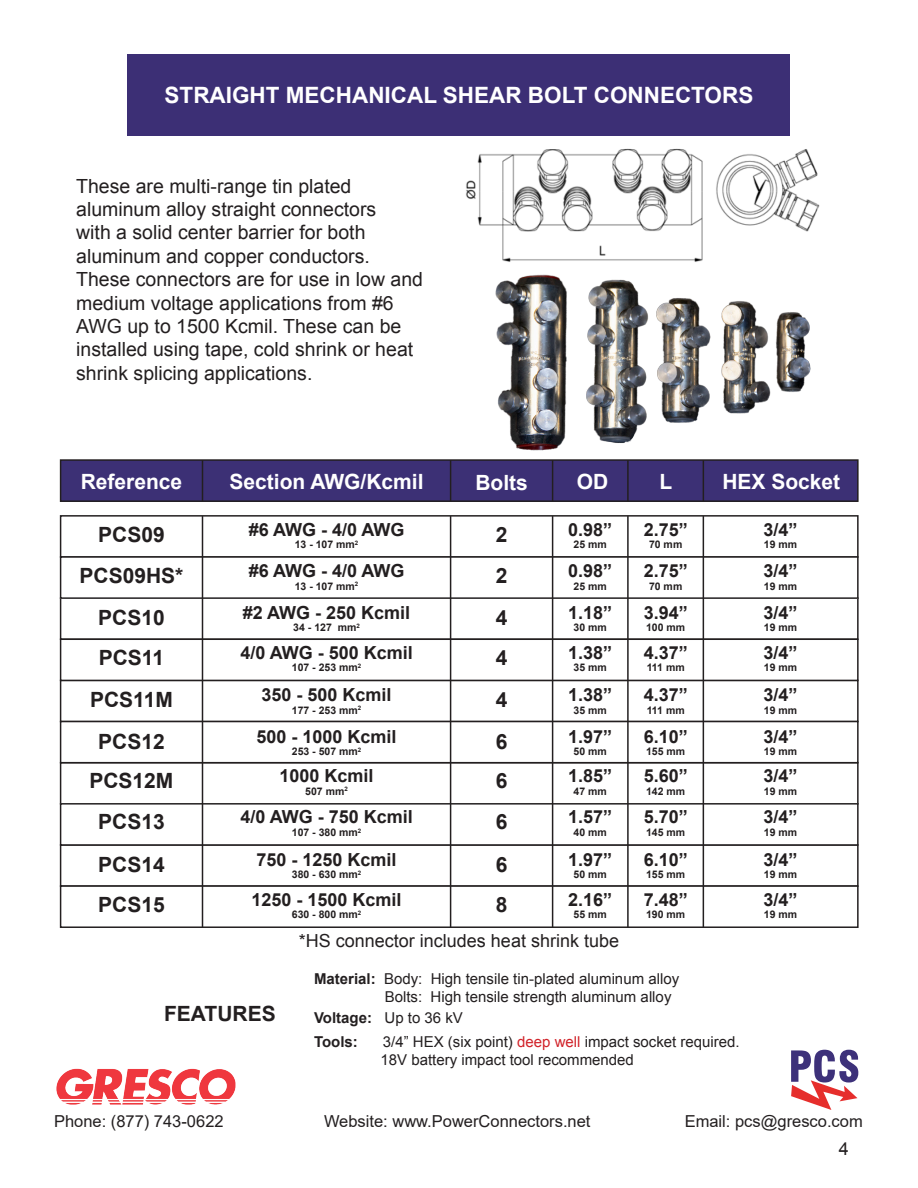
<style>
.page{position:relative;width:918px;height:1188px;background:#fff}
.page>*{position:absolute;margin:0;border:0;box-sizing:border-box;transform-origin:0 0}
.t1{font:700 22.5px "Arial";color:#fff}
.t2{font:700 21px "Arial";color:#231f20}
.t3{font:700 21px "Arial";color:#fff}
.t4{font:700 21px "Arial";color:#fff}
.t5{font:19.5px/23.4px "Arial";color:#231f20}
.t6{font:700 18px "Arial";color:#231f20}
.t7{font:18px "Arial";color:#231f20}
.t8{font:16.5px "Arial";color:#231f20}
.t9{font:15px "Arial";color:#231f20}
.t10{font:700 15px "Arial";color:#231f20}
.t11{font:700 10.5px "Arial";color:#231f20}
.s1{font-style:inherit}
.s2{font-weight:700}
.s3{font-weight:400}
.s4{color:#d1232a}
</style>
<div class="page">
<svg style="left:791px;top:1050px;width:67px;height:60px"></svg>
<img style="left:56px;top:1068px;width:180px;height:37px">
<div style="left:128px;top:54px;width:662px;height:81px;background:#3c2f75"></div>
<img style="left:466px;top:148px;width:354px;height:114px">
<div style="left:61px;top:460px;width:797px;height:41px;background:#3c3075"></div>
<div style="left:60px;top:459px;width:799px;height:43px;border:2px solid #231f20"></div>
<div style="left:60px;top:515px;width:799px;height:43px;border:2px solid #231f20"></div>
<div style="left:60px;top:597px;width:799px;height:43px;border:2px solid #231f20"></div>
<div style="left:60px;top:556px;width:799px;height:43px;border:2px solid #231f20"></div>
<div style="left:60px;top:639px;width:799px;height:42px;border:2px solid #231f20"></div>
<div style="left:60px;top:803px;width:799px;height:43px;border:2px solid #231f20"></div>
<div style="left:60px;top:721px;width:799px;height:42px;border:2px solid #231f20"></div>
<div style="left:60px;top:885px;width:799px;height:43px;border:2px solid #231f20"></div>
<hr style="left:202px;top:516px;width:1px;height:411px;background:#231f20">
<hr style="left:450px;top:516px;width:1px;height:411px;background:#231f20">
<hr style="left:552px;top:516px;width:1px;height:411px;background:#231f20">
<hr style="left:627px;top:516px;width:2px;height:411px;background:#231f20">
<hr style="left:703px;top:516px;width:1px;height:411px;background:#231f20">
<img style="left:487px;top:274px;width:340px;height:190px">
<hr style="left:202px;top:460px;width:1px;height:41px;background:#231f20">
<hr style="left:450px;top:460px;width:1px;height:41px;background:#231f20">
<hr style="left:552px;top:460px;width:1px;height:41px;background:#231f20">
<hr style="left:627px;top:460px;width:2px;height:41px;background:#231f20">
<hr style="left:703px;top:460px;width:1px;height:41px;background:#231f20">
<p class="t1" style="left:165px;top:79px;width:590px">STRAIGHT MECHANICAL SHEAR BOLT CONNECTORS</p>
<p class="t5" style="left:76px;top:174px;width:348px">These are multi-range tin plated aluminum alloy straight connectors<br>with a solid center barrier for both aluminum and copper conductors.<br>These connectors are for use in low and medium voltage applications from #6<br>AWG up to 1500 Kcmil. These can be installed using tape, cold shrink or heat shrink splicing applications.</p>
<p class="t3" style="left:229px;top:467px;width:196px">Section AWG/Kcmil</p>
<p class="t3" style="left:475px;top:467px;width:54px">Bolts</p>
<p class="t4" style="left:577px;top:468px;width:33px">O<span class="s1">D</span></p>
<p class="t3" style="left:659px;top:467px;width:14px">L</p>
<p class="t3" style="left:722px;top:467px;width:119px">HEX Socket</p>
<p class="t3" style="left:81px;top:467px;width:103px">Reference</p>
<p class="t2" style="left:98px;top:519px;width:68px">PCS09</p>
<p class="t6" style="left:249px;top:517px;width:157px">#6 AWG - 4/0 AWG</p>
<p class="t11" style="left:295px;top:537px;width:65px">13 - 107 mm<sup>2</sup></p>
<p class="t6" style="left:764px;top:517px;width:36px">3/4”</p>
<p class="t11" style="left:764px;top:537px;width:35px">19 mm</p>
<p class="t6" style="left:568px;top:517px;width:46px">0.98”</p>
<p class="t11" style="left:574px;top:537px;width:35px">25 mm</p>
<p class="t6" style="left:644px;top:517px;width:46px">2.75”</p>
<p class="t11" style="left:649px;top:537px;width:35px">70 mm</p>
<p class="t2" style="left:496px;top:519px;width:13px">2</p>
<p class="t2" style="left:80px;top:561px;width:105px">PCS09HS*</p>
<p class="t6" style="left:249px;top:558px;width:157px">#6 AWG - 4/0 AWG</p>
<p class="t11" style="left:295px;top:579px;width:65px">13 - 107 mm<sup>2</sup></p>
<p class="t2" style="left:496px;top:561px;width:13px">2</p>
<p class="t6" style="left:568px;top:558px;width:46px">0.98”</p>
<p class="t11" style="left:574px;top:579px;width:35px">25 mm</p>
<p class="t6" style="left:644px;top:558px;width:46px">2.75”</p>
<p class="t11" style="left:649px;top:579px;width:35px">70 mm</p>
<p class="t6" style="left:764px;top:558px;width:36px">3/4”</p>
<p class="t11" style="left:764px;top:579px;width:35px">19 mm</p>
<p class="t2" style="left:98px;top:603px;width:68px">PCS10</p>
<p class="t6" style="left:243px;top:600px;width:169px">#2 AWG - 250 Kcmil</p>
<p class="t11" style="left:293px;top:620px;width:68px">34 - 127 mm<sup>2</sup></p>
<p class="t2" style="left:496px;top:603px;width:13px">4</p>
<p class="t6" style="left:568px;top:600px;width:46px">1.18”</p>
<p class="t11" style="left:574px;top:620px;width:35px">30 mm</p>
<p class="t6" style="left:644px;top:600px;width:46px">3.94”</p>
<p class="t11" style="left:646px;top:620px;width:41px">100 mm</p>
<p class="t6" style="left:764px;top:600px;width:36px">3/4”</p>
<p class="t11" style="left:764px;top:620px;width:35px">19 mm</p>
<p class="t2" style="left:99px;top:643px;width:67px">PCS11</p>
<p class="t6" style="left:240px;top:640px;width:174px">4/0 AWG - 500 Kcmil</p>
<p class="t11" style="left:292px;top:660px;width:71px">107 - 253 mm<sup>2</sup></p>
<p class="t2" style="left:496px;top:643px;width:13px">4</p>
<p class="t6" style="left:568px;top:640px;width:46px">1.38”</p>
<p class="t11" style="left:574px;top:660px;width:35px">35 mm</p>
<p class="t6" style="left:644px;top:640px;width:46px">4.37”</p>
<p class="t11" style="left:647px;top:660px;width:39px">111 mm</p>
<p class="t6" style="left:764px;top:640px;width:36px">3/4”</p>
<p class="t11" style="left:764px;top:660px;width:35px">19 mm</p>
<p class="t2" style="left:90px;top:685px;width:84px">PCS11M</p>
<p class="t6" style="left:262px;top:682px;width:132px">350 - 500 Kcmil</p>
<p class="t11" style="left:292px;top:703px;width:71px">177 - 253 mm<sup>2</sup></p>
<p class="t2" style="left:496px;top:685px;width:13px">4</p>
<p class="t6" style="left:568px;top:682px;width:46px">1.38”</p>
<p class="t11" style="left:574px;top:703px;width:35px">35 mm</p>
<p class="t6" style="left:644px;top:682px;width:46px">4.37”</p>
<p class="t11" style="left:647px;top:703px;width:39px">111 mm</p>
<p class="t6" style="left:764px;top:682px;width:36px">3/4”</p>
<p class="t11" style="left:764px;top:703px;width:35px">19 mm</p>
<p class="t2" style="left:98px;top:726px;width:68px">PCS12</p>
<p class="t6" style="left:257px;top:724px;width:142px">500 - 1000 Kcmil</p>
<p class="t11" style="left:292px;top:744px;width:71px">253 - 507 mm<sup>2</sup></p>
<p class="t2" style="left:496px;top:726px;width:13px">6</p>
<p class="t6" style="left:568px;top:724px;width:46px">1.97”</p>
<p class="t11" style="left:574px;top:744px;width:35px">50 mm</p>
<p class="t6" style="left:644px;top:724px;width:46px">6.10”</p>
<p class="t11" style="left:646px;top:744px;width:41px">155 mm</p>
<p class="t6" style="left:764px;top:724px;width:36px">3/4”</p>
<p class="t11" style="left:764px;top:744px;width:35px">19 mm</p>
<p class="t2" style="left:89px;top:766px;width:86px">PCS12M</p>
<p class="t6" style="left:280px;top:763px;width:96px">1000 Kcmil</p>
<p class="t11" style="left:305px;top:783px;width:44px">507 mm<sup>2</sup></p>
<p class="t2" style="left:496px;top:766px;width:13px">6</p>
<p class="t6" style="left:568px;top:763px;width:46px">1.85”</p>
<p class="t11" style="left:574px;top:783px;width:35px">47 mm</p>
<p class="t6" style="left:644px;top:763px;width:46px">5.60”</p>
<p class="t11" style="left:646px;top:783px;width:41px">142 mm</p>
<p class="t6" style="left:764px;top:763px;width:36px">3/4”</p>
<p class="t11" style="left:764px;top:783px;width:35px">19 mm</p>
<p class="t2" style="left:98px;top:807px;width:68px">PCS13</p>
<p class="t6" style="left:240px;top:804px;width:174px">4/0 AWG - 750 Kcmil</p>
<p class="t11" style="left:292px;top:825px;width:71px">107 - 380 mm<sup>2</sup></p>
<p class="t2" style="left:496px;top:807px;width:13px">6</p>
<p class="t6" style="left:568px;top:804px;width:46px">1.57”</p>
<p class="t11" style="left:574px;top:825px;width:35px">40 mm</p>
<p class="t6" style="left:644px;top:804px;width:46px">5.70”</p>
<p class="t11" style="left:646px;top:825px;width:41px">145 mm</p>
<p class="t6" style="left:764px;top:804px;width:36px">3/4”</p>
<p class="t11" style="left:764px;top:825px;width:35px">19 mm</p>
<p class="t2" style="left:98px;top:849px;width:68px">PCS14</p>
<p class="t6" style="left:257px;top:847px;width:142px">750 - 1250 Kcmil</p>
<p class="t11" style="left:292px;top:867px;width:71px">380 - 630 mm<sup>2</sup></p>
<p class="t2" style="left:496px;top:849px;width:13px">6</p>
<p class="t6" style="left:568px;top:847px;width:46px">1.97”</p>
<p class="t11" style="left:574px;top:867px;width:35px">50 mm</p>
<p class="t6" style="left:644px;top:847px;width:46px">6.10”</p>
<p class="t11" style="left:646px;top:867px;width:41px">155 mm</p>
<p class="t6" style="left:764px;top:847px;width:36px">3/4”</p>
<p class="t11" style="left:764px;top:867px;width:35px">19 mm</p>
<p class="t2" style="left:98px;top:889px;width:68px">PCS15</p>
<p class="t6" style="left:252px;top:887px;width:152px">1250 - 1500 Kcmil</p>
<p class="t11" style="left:292px;top:907px;width:71px">630 - 800 mm<sup>2</sup></p>
<p class="t2" style="left:496px;top:889px;width:13px">8</p>
<p class="t6" style="left:568px;top:887px;width:46px">2.16”</p>
<p class="t11" style="left:574px;top:907px;width:35px">55 mm</p>
<p class="t6" style="left:644px;top:887px;width:46px">7.48”</p>
<p class="t11" style="left:646px;top:907px;width:41px">190 mm</p>
<p class="t6" style="left:764px;top:887px;width:36px">3/4”</p>
<p class="t11" style="left:764px;top:907px;width:35px">19 mm</p>
<p class="t7" style="left:299px;top:928px;width:322px">*HS connector includes heat shrink tube</p>
<p class="t2" style="left:164px;top:998px;width:113px">FEATURES</p>
<p class="t9" style="left:314px;top:969px;width:367px"><span class="s2">Material:</span> Body: High tensile tin-plated aluminum alloy</p>
<p class="t9" style="left:385px;top:987px;width:288px">Bolts: High tensile strength aluminum alloy</p>
<p class="t10" style="left:314px;top:1007px;width:150px">Voltage: <span class="s3">Up to 36 kV</span></p>
<p class="t10" style="left:314px;top:1031px;width:45px">Tools:</p>
<p class="t9" style="left:383px;top:1032px;width:358px">3/4” HEX (six point) <span class="s4">deep well</span> impact socket required.</p>
<p class="t9" style="left:381px;top:1050px;width:255px">18V battery impact tool recommended</p>
<p class="t8" style="left:54px;top:1109px;width:171px">Phone: (877) 743-0622</p>
<p class="t8" style="left:324px;top:1109px;width:268px">Website: www.PowerConnectors.net</p>
<p class="t8" style="left:685px;top:1109px;width:180px">Email: pcs@gresco.com</p>
<p class="t7" style="left:839px;top:1136px;width:12px">4</p>
</div>
